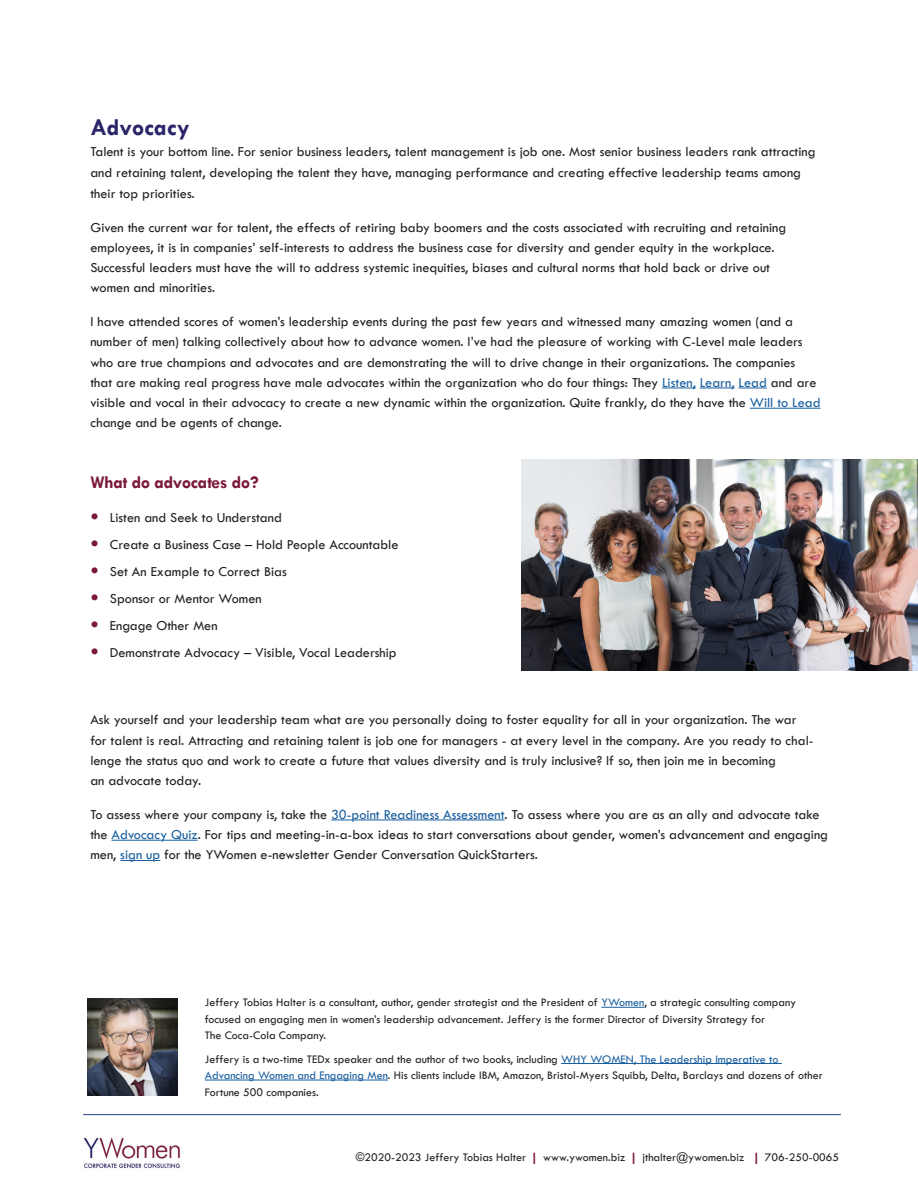
<style>
.page{position:relative;width:918px;height:1188px;background:#fff}
.page>*{position:absolute;margin:0;border:0;box-sizing:border-box;transform-origin:0 0}
.Blue_subhead{font:700 24px "Tw Cen";color:#2a2569}
.Red-sub-sub_head{font:700 18px "Tw Cen";letter-spacing:-.02em;color:#7a193c}
.Body_text{font:14.25px/20.2px "Tw Cen";color:#231f20}
.Blue_subhead-2{font:14.25px/21px "Tw Cen";color:#231f20}
.Body_text-2{font:12px/16.5px "Tw Cen";color:#231f20}
.s1{color:#175d9e}
.s2{font-size:24px;color:#7a193c}
.s3{font-size:18px;color:#7a193c}
</style>
<div class="page">
<img style="left:83px;top:1137px;width:97px;height:31px">
<hr style="left:662px;top:388px;width:34px;height:1px;background:#175d9e">
<hr style="left:700px;top:388px;width:35px;height:1px;background:#175d9e">
<svg style="left:739px;top:388px;width:28px;height:1px"></svg>
<hr style="left:750px;top:408px;width:71px;height:1px;background:#175d9e">
<hr style="left:331px;top:820px;width:174px;height:1px;background:#175d9e">
<hr style="left:112px;top:840px;width:86px;height:1px;background:#175d9e">
<hr style="left:120px;top:860px;width:40px;height:1px;background:#175d9e">
<img style="left:522px;top:459px;width:396px;height:211px">
<hr style="left:601px;top:1007px;width:43px;height:1px;background:#175d9e">
<hr style="left:561px;top:1063px;width:221px;height:1px;background:#175d9e">
<hr style="left:205px;top:1080px;width:183px;height:1px;background:#175d9e">
<img style="left:87px;top:998px;width:90px;height:98px">
<hr style="left:83px;top:1114px;width:758px;height:1px;background:#253f8e">
<p class="Blue_subhead" style="left:90px;top:113px;width:101px">Advocacy</p>
<p class="Blue_subhead-2" style="left:90px;top:141px;width:727px">Talent is your bottom line. For senior business leaders, talent management is job one. Most senior business leaders rank attracting and retaining talent, developing the talent they have, managing performance and creating effective leadership teams among their top priorities.</p>
<p class="Body_text" style="left:90px;top:217px;width:697px">Given the current war for talent, the effects of retiring baby boomers and the costs associated with recruiting and retaining employees, it is in companies’ self-interests to address the business case for diversity and gender equity in the workplace.<br>Successful leaders must have the will to address systemic inequities, biases and cultural norms that hold back or drive out women and minorities.</p>
<p class="Body_text" style="left:90px;top:311px;width:732px">I have attended scores of women’s leadership events during the past few years and witnessed many amazing women (and a number of men) talking collectively about how to advance women. I’ve had the pleasure of working with C-Level male leaders who are true champions and advocates and are demonstrating the will to drive change in their organizations. The companies that are making real progress have male advocates within the organization who do four things: They <span class="s1">Listen, Learn, Lead</span> and are visible and vocal in their advocacy to create a new dynamic within the organization. Quite frankly, do they have the <span class="s1">Will to Lead </span>change and be agents of change.</p>
<p class="Red-sub-sub_head" style="left:90px;top:472px;width:170px">What do advocates do?</p>
<p class="Body_text" style="left:90px;top:507px;width:193px"><span class="s2">•</span> Listen and Seek to Understand</p>
<p class="Body_text" style="left:90px;top:534px;width:310px"><span class="s2">•</span> Create a Business Case – Hold People Accountable</p>
<p class="Body_text" style="left:90px;top:561px;width:198px"><span class="s2">•</span> Set An Example to Correct Bias</p>
<p class="Body_text" style="left:90px;top:588px;width:173px"><span class="s2">•</span> Sponsor or Mentor Women</p>
<p class="Body_text" style="left:90px;top:615px;width:129px"><span class="s2">•</span> Engage Other Men</p>
<p class="Body_text" style="left:90px;top:642px;width:308px"><span class="s2">•</span> Demonstrate Advocacy – Visible, Vocal Leadership</p>
<p class="Body_text" style="left:90px;top:710px;width:725px">Ask yourself and your leadership team what are you personally doing to foster equality for all in your organization. The war for talent is real. Attracting and retaining talent is job one for managers - at every level in the company. Are you ready to chal&shy;lenge the status quo and work to create a future that values diversity and is truly inclusive? If so, then join me in becoming<br>an advocate today.</p>
<p class="Body_text" style="left:90px;top:804px;width:739px">To assess where your company is, take the <span class="s1">30-point Readiness Assessment</span>. To assess where you are as an ally and advocate take the <span class="s1">Advocacy Quiz</span>. For tips and meeting-in-a-box ideas to start conversations about gender, women’s advancement and engaging men, <span class="s1">sign up</span> for the YWomen e-newsletter Gender Conversation QuickStarters.</p>
<p class="Body_text-2" style="left:205px;top:994px;width:593px">Jeffery Tobias Halter is a consultant, author, gender strategist and the President of <span class="s1">YWomen</span>, a strategic consulting company focused on engaging men in women’s leadership advancement. Jeffery is the former Director of Diversity Strategy for<br>The Coca-Cola Company.</p>
<p class="Body_text-2" style="left:205px;top:1051px;width:619px">Jeffery is a two-time TEDx speaker and the author of two books, including <span class="s1">WHY WOMEN, The Leadership Imperative to<br>Advancing Women and Engaging Men</span>. His clients include IBM, Amazon, Bristol-Myers Squibb, Delta, Barclays and dozens of other<br>Fortune 500 companies.</p>
<p class="Body_text-2" style="left:356px;top:1149px;width:485px">©2020-2023 Jeffery Tobias Halter <span class="s3">I</span> www.ywomen.biz <span class="s3">I</span> jthalter@ywomen.biz <span class="s3">I</span> 706-250-0065</p>
</div>
